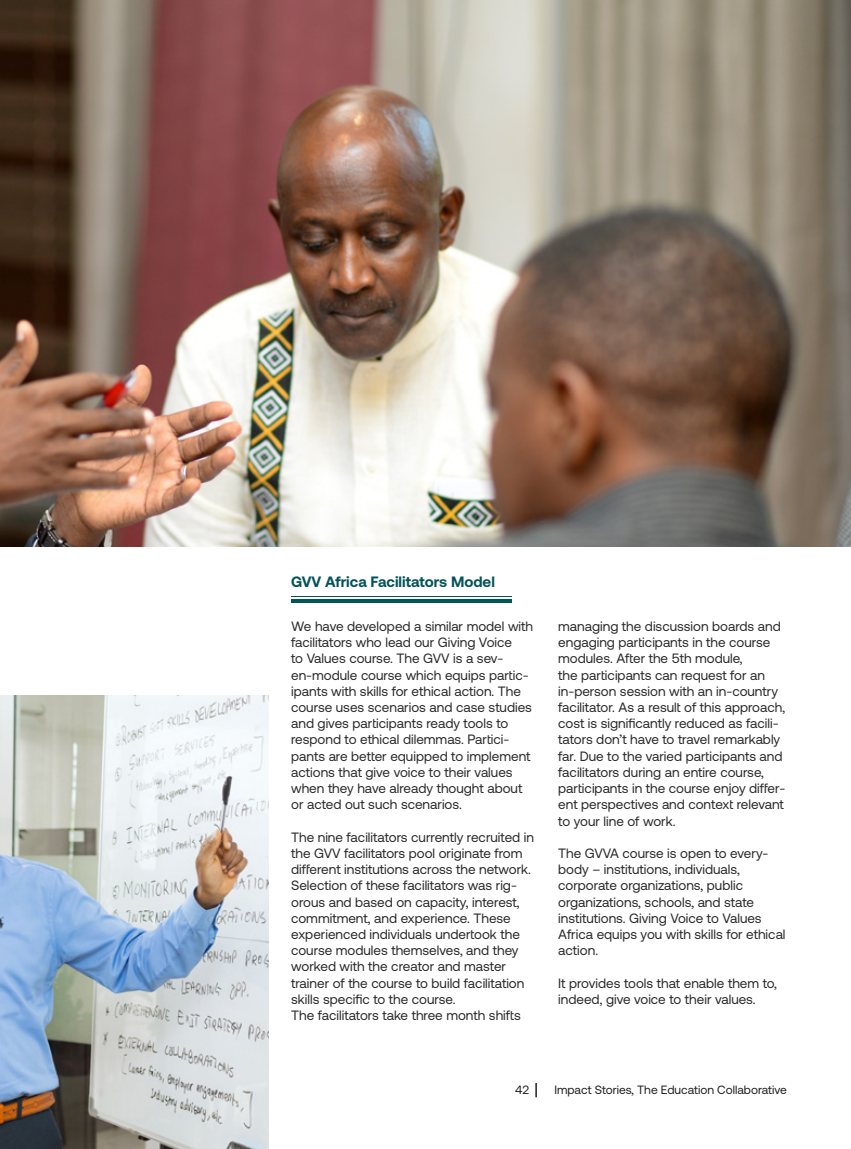
<style>
.page{position:relative;width:851px;height:1149px;background:#fff}
.page>*{position:absolute;margin:0;border:0;box-sizing:border-box;transform-origin:0 0}
.t1{font:700 15px "Aeonik";color:#06535b}
.t2{font:13.5px/16.2px "Aeonik";color:#2b2829}
.t3{font:12px "Aeonik";color:#231f20}
</style>
<div class="page">
<img style="left:0;top:695px;width:268px;height:453px">
<hr style="left:291px;top:595px;width:220px;height:1px;background:#06535b">
<hr style="left:291px;top:599px;width:220px;height:4px;background:#06535b">
<img style="left:0;top:0;width:850px;height:546px">
<svg style="left:535px;top:1083px;width:1px;height:13px"></svg>
<p class="t1" style="left:291px;top:573px;width:205px">GVV Africa Facilitators Model</p>
<p class="t2" style="left:291px;top:618px;width:243px">We have developed a similar model with facilitators who lead our Giving Voice<br>to Values course. The GVV is a sev&shy;en-module course which equips partic&shy;ipants with skills for ethical action. The course uses scenarios and case studies and gives participants ready tools to respond to ethical dilemmas. Partici&shy;pants are better equipped to implement actions that give voice to their values when they have already thought about or acted out such scenarios.</p>
<p class="t2" style="left:291px;top:828px;width:244px">The nine facilitators currently recruited in the GVV facilitators pool originate from different institutions across the network.<br>Selection of these facilitators was rig&shy;orous and based on capacity, interest, commitment, and experience. These experienced individuals undertook the course modules themselves, and they worked with the creator and master trainer of the course to build facilitation skills specific to the course.</p>
<p class="t2" style="left:291px;top:1006px;width:231px">The facilitators take three month shifts</p>
<p class="t2" style="left:558px;top:618px;width:228px">managing the discussion boards and engaging participants in the course modules. After the 5th module,<br>the participants can request for an in-person session with an in-country facilitator. As a result of this approach, cost is significantly reduced as facili&shy;tators don’t have to travel remarkably far. Due to the varied participants and facilitators during an entire course, participants in the course enjoy differ&shy;ent perspectives and context relevant to your line of work.</p>
<p class="t2" style="left:558px;top:844px;width:211px">The GVVA course is open to every&shy;body – institutions, individuals,</p>
<p class="t2" style="left:558px;top:877px;width:229px">corporate organizations, public organizations, schools, and state institutions. Giving Voice to Values<br>Africa equips you with skills for ethical action.</p>
<p class="t2" style="left:558px;top:974px;width:220px">It provides tools that enable them to, indeed, give voice to their values.</p>
<p class="t3" style="left:515px;top:1082px;width:15px">42</p>
<p class="t3" style="left:554px;top:1082px;width:234px">Impact Stories, The Education Collaborative</p>
</div>
